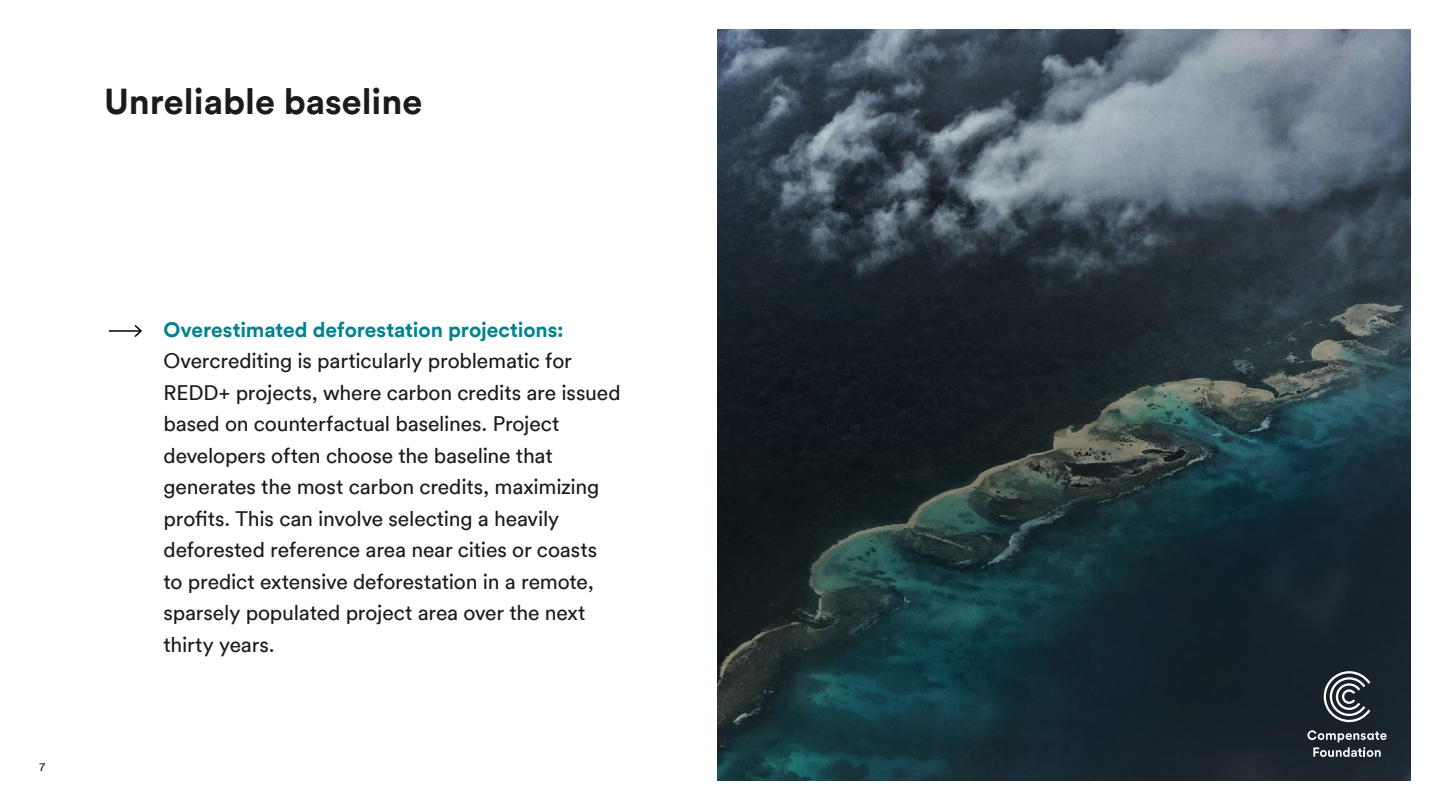
<style>
.page{position:relative;width:1440px;height:810px;background:#fff}
.page>*{position:absolute;margin:0;border:0;box-sizing:border-box;transform-origin:0 0}
.t1{font:700 36px "Circular";color:#1b1b1b}
.t2{font:21px/31.5px "Circular";letter-spacing:-.005em;color:#1b1b1b}
.t3{font:700 21px "Circular";letter-spacing:-.005em;color:#00838f}
.t4{font:12px "Circular";color:#1b1b1b}
</style>
<div class="page">
<img style="left:718px;top:30px;width:692px;height:750px">
<svg style="left:1324px;top:671px;width:46px;height:51px"></svg>
<svg style="left:1307px;top:730px;width:80px;height:27px;background:#535a61"></svg>
<hr style="left:109px;top:330px;width:32px;height:2px;background:#000">
<svg style="left:133px;top:325px;width:9px;height:12px"></svg>
<h1 class="t1" style="left:104px;top:76px;width:320px">Unreliable baseline</h1>
<p class="t4" style="left:39px;top:758px;width:7px">7</p>
<p class="t3" style="left:164px;top:315px;width:402px">Overestimated deforestation projections:</p>
<p class="t2" style="left:164px;top:344px;width:459px">Overcrediting is particularly problematic for REDD+ projects, where carbon credits are issued based on counterfactual baselines. Project developers often choose the baseline that generates the most carbon credits, maximizing profits. This can involve selecting a heavily deforested reference area near cities or coasts to predict extensive deforestation in a remote, sparsely populated project area over the next thirty years.</p>
</div>
